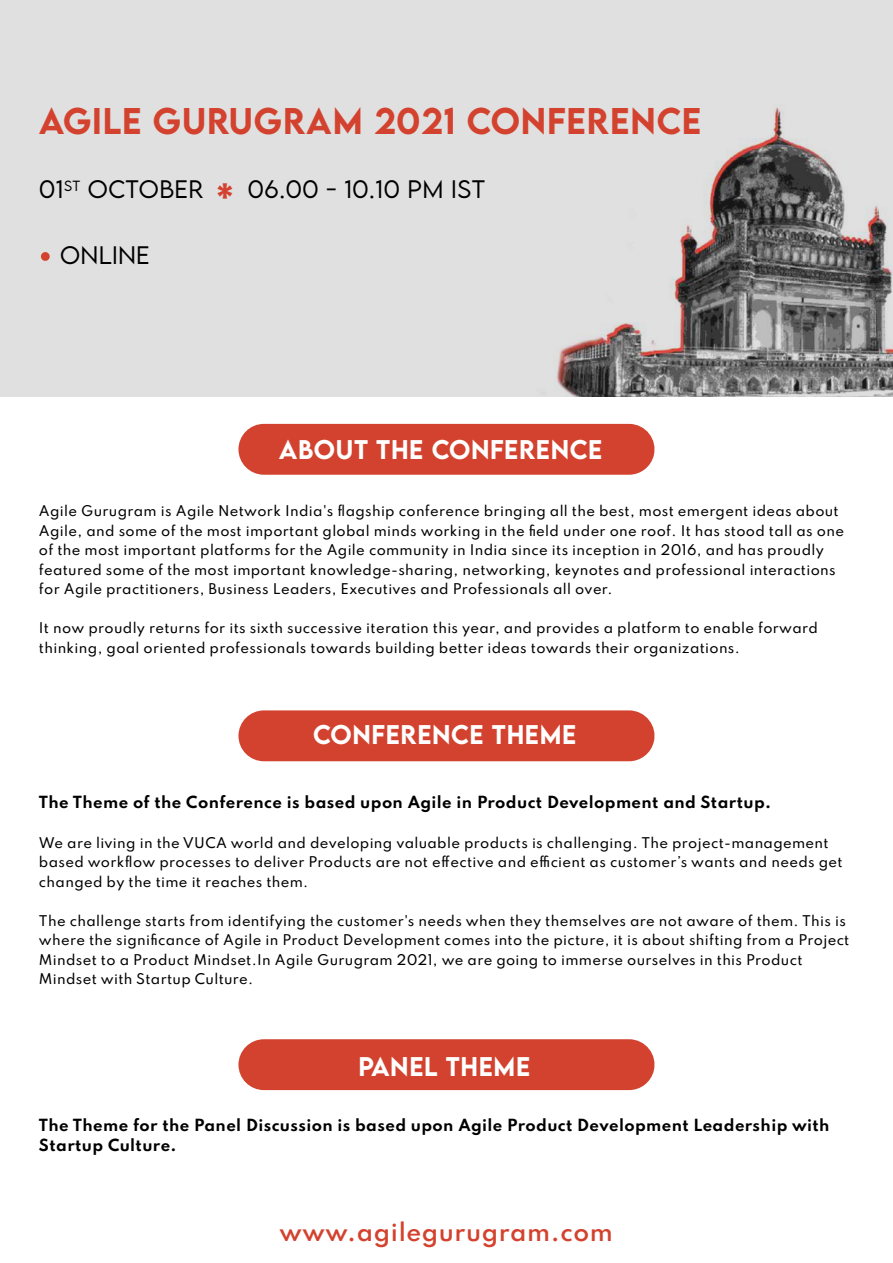
<style>
.page{position:relative;width:893px;height:1263px;background:#fff}
.page>*{position:absolute;margin:0;border:0;box-sizing:border-box;transform-origin:0 0}
.t1{font:500 42px "LEMONMILK";color:#d3422e}
.t2{font:500 33px "LEMONMILK";letter-spacing:.025em;color:#d3422e}
.t3{font:500 24px "LEMONMILK";letter-spacing:.025em;color:#fff}
.t4{font:600 22.8px "Spartan";letter-spacing:.025em;color:#d3422e}
.t5{font:300 22.5px "LEMONMILK";letter-spacing:.025em;color:#000}
.t6{font:700 14.85px/19.5px "Spartan";letter-spacing:.025em;color:#000}
.t7{font:500 13.05px/19.5px "Spartan";letter-spacing:.025em;color:#000}
</style>
<div class="page">
<svg style="left:0;top:0;width:893px;height:397px;background:#cfcece"></svg>
<div style="left:238px;top:424px;width:417px;height:51px;background:#d3422e"></div>
<div style="left:238px;top:1039px;width:417px;height:51px;background:#d3422e"></div>
<div style="left:41px;top:252px;width:9px;height:9px;background:#d3422e;border-radius:50%"></div>
<div style="left:238px;top:710px;width:417px;height:51px;background:#d3422e"></div>
<h2 class="t2" style="left:39px;top:99px;width:664px">AGILE GURUGRAM 2021 CONFERENCE</h2>
<h3 class="t5" style="left:39px;top:175px;width:166px">01<sup>ST</sup> OCTOBER</h3>
<h3 class="t5" style="left:248px;top:175px;width:239px">06.00 - 10.10 PM IST</h3>
<h1 class="t1" style="left:216px;top:174px;width:19px">*</h1>
<h3 class="t5" style="left:60px;top:240px;width:91px">ONLiNE</h3>
<h3 class="t3" style="left:279px;top:434px;width:325px">ABOUT THE CONFERENCE</h3>
<p class="t7" style="left:39px;top:501px;width:806px">Agile Gurugram is Agile Network India's flagship conference bringing all the best, most emergent ideas about Agile, and some of the most important global minds working in the field under one roof. It has stood tall as one of the most important platforms for the Agile community in India since its inception in 2016, and has proudly featured some of the most important knowledge-sharing, networking, keynotes and professional interactions for Agile practitioners, Business Leaders, Executives and Professionals all over.</p>
<p class="t7" style="left:39px;top:618px;width:781px">It now proudly returns for its sixth successive iteration this year, and provides a platform to enable forward thinking, goal oriented professionals towards building better ideas towards their organizations.</p>
<h3 class="t3" style="left:313px;top:719px;width:265px">CONFERENCE THEME</h3>
<p class="t6" style="left:39px;top:792px;width:734px">The Theme of the Conference is based upon Agile in Product Development and Startup.</p>
<p class="t7" style="left:39px;top:832px;width:805px">We are living in the VUCA world and developing valuable products is challenging. The project-management based workflow processes to deliver Products are not effective and efficient as customer’s wants and needs get changed by the time it reaches them.</p>
<p class="t7" style="left:39px;top:910px;width:812px">The challenge starts from identifying the customer's needs when they themselves are not aware of them. This is where the significance of Agile in Product Development comes into the picture, it is about shifting from a Project Mindset to a Product Mindset.In Agile Gurugram 2021, we are going to immerse ourselves in this Product Mindset with Startup Culture.</p>
<h3 class="t3" style="left:358px;top:1051px;width:173px">PANEL THEME</h3>
<p class="t6" style="left:39px;top:1115px;width:792px">The Theme for the Panel Discussion is based upon Agile Product Development Leadership with<br>Startup Culture.</p>
<h3 class="t4" style="left:279px;top:1215px;width:335px">www.agilegurugram.com</h3>
</div>
